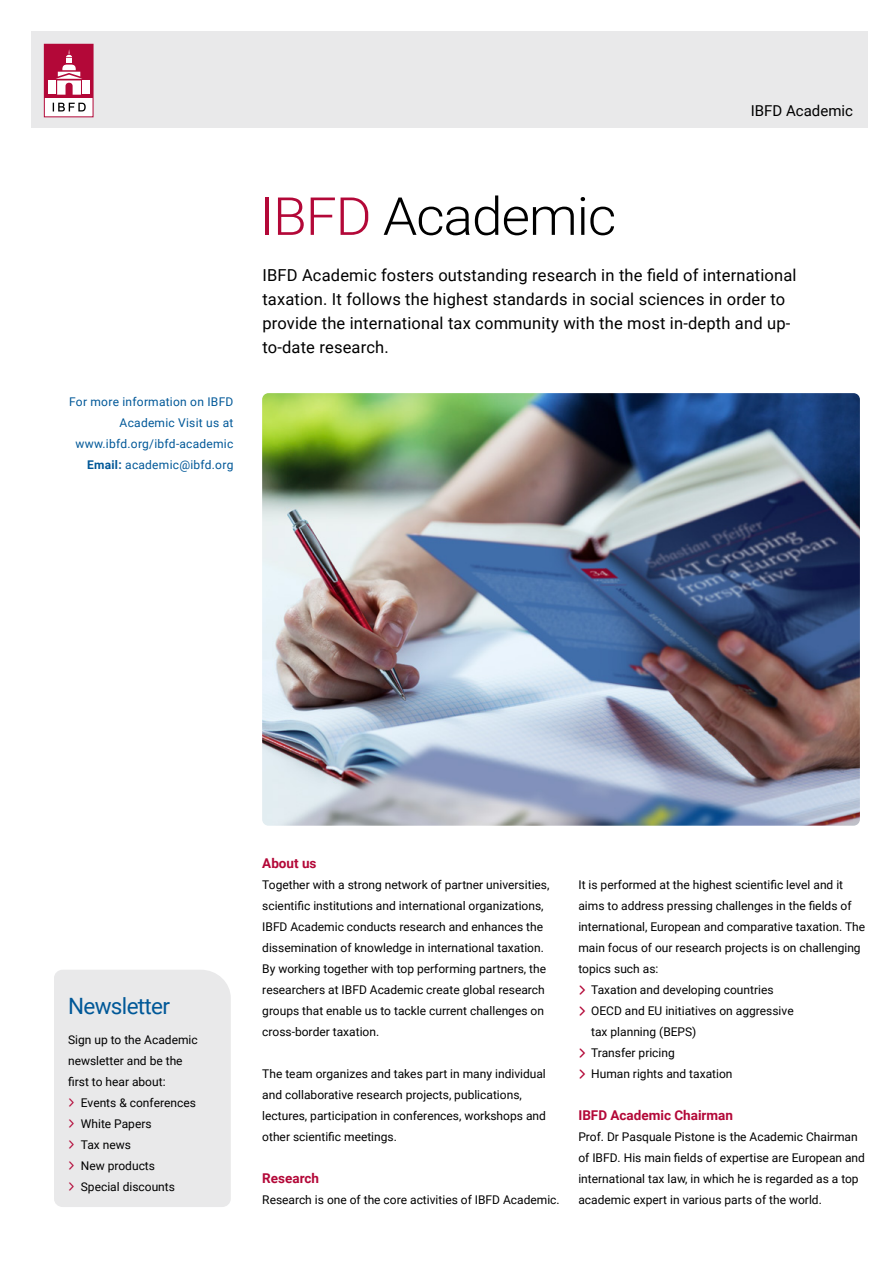
<style>
.page{position:relative;width:893px;height:1263px;background:#fff}
.page>*{position:absolute;margin:0;border:0;box-sizing:border-box;transform-origin:0 0}
.t1{font:300 52.5px "Roboto";letter-spacing:-.02em;color:#000;scale:1.05 1}
.t2{font:22.5px "Roboto";letter-spacing:-.03em;color:#005898}
.t3{font:16.5px/24px "Roboto";letter-spacing:.01em;color:#000}
.t4{font:15px "Roboto";color:#000}
.t5{font:700 13.5px "Roboto";color:#b30838}
.t6{font:12px/21px "Roboto";color:#000}
.t7{font:12px/21px "Roboto";letter-spacing:.02em;color:#005898;text-align:right}
.s1{font-weight:700}
.s2{color:#b30838}
</style>
<div class="page">
<div style="left:31px;top:31px;width:836px;height:97px;background:#e9e9ea"></div>
<div style="left:44px;top:44px;width:49px;height:73px;background:#b30838"></div>
<div style="left:45px;top:98px;width:48px;height:18px;background:#fff"></div>
<div style="left:48px;top:80px;width:7px;height:14px;background:#fff"></div>
<div style="left:83px;top:80px;width:7px;height:14px;background:#fff"></div>
<svg style="left:56px;top:49px;width:26px;height:46px"></svg>
<svg style="left:53px;top:103px;width:33px;height:8px"></svg>
<div style="left:44px;top:44px;width:49px;height:73px;border:1px solid #b30838"></div>
<img style="left:262px;top:393px;width:598px;height:433px">
<div style="left:54px;top:970px;width:177px;height:237px;background:#e9e9ea"></div>
<p class="t4" style="left:751px;top:100px;width:104px">IBFD Academic</p>
<p class="t7" style="left:69px;top:390px;width:166px">For more information on IBFD<br>Academic Visit us at www.ibfd.org/ibfd-academic<br><span class="s1">Email:</span> academic@ibfd.org</p>
<h1 class="t1" style="left:259px;top:179px;width:341px"><span class="s2">IBFD</span> Academic</h1>
<p class="t3" style="left:262px;top:263px;width:536px">IBFD Academic fosters outstanding research in the field of international taxation. It follows the highest standards in social sciences in order to provide the international tax community with the most in-depth and up&shy;to-date research.</p>
<h2 class="t2" style="left:68px;top:990px;width:104px">Newsletter</h2>
<p class="t6" style="left:68px;top:1029px;width:131px">Sign up to the Academic newsletter and be the first to hear about:</p>
<p class="t6" style="left:81px;top:1092px;width:117px">Events &amp; conferences<br>White Papers<br>Tax news<br>New products<br>Special discounts</p>
<p class="t5" style="left:262px;top:853px;width:56px">About us</p>
<p class="t6" style="left:262px;top:873px;width:289px">Together with a strong network of partner universities, scientific institutions and international organizations, IBFD Academic conducts research and enhances the dissemination of knowledge in international taxation.<br>By working together with top performing partners, the researchers at IBFD Academic create global research groups that enable us to tackle current challenges on cross-border taxation.</p>
<p class="t6" style="left:262px;top:1062px;width:285px">The team organizes and takes part in many individual and collaborative research projects, publications, lectures, participation in conferences, workshops and other scientific meetings.</p>
<p class="t5" style="left:262px;top:1168px;width:58px">Research</p>
<p class="t6" style="left:262px;top:1188px;width:299px">Research is one of the core activities of IBFD Academic.</p>
<p class="t6" style="left:578px;top:873px;width:266px">It is performed at the highest scientific level and it</p>
<p class="t6" style="left:578px;top:894px;width:275px">aims to address pressing challenges in the fields of</p>
<p class="t6" style="left:578px;top:915px;width:288px">international, European and comparative taxation. The</p>
<p class="t6" style="left:578px;top:936px;width:284px">main focus of our research projects is on challenging</p>
<p class="t6" style="left:578px;top:957px;width:82px">topics such as:</p>
<p class="t6" style="left:578px;top:978px;width:197px"><span class="s2">〉</span> Taxation and developing countries</p>
<p class="t6" style="left:578px;top:999px;width:217px"><span class="s2">〉</span> OECD and EU initiatives on aggressive</p>
<p class="t6" style="left:591px;top:1020px;width:107px">tax planning (BEPS)</p>
<p class="t6" style="left:578px;top:1041px;width:98px"><span class="s2">〉</span> Transfer pricing</p>
<p class="t6" style="left:578px;top:1062px;width:156px"><span class="s2">〉</span> Human rights and taxation</p>
<p class="t5" style="left:578px;top:1105px;width:156px">IBFD Academic Chairman</p>
<p class="t6" style="left:578px;top:1125px;width:288px">Prof. Dr Pasquale Pistone is the Academic Chairman of IBFD. His main fields of expertise are European and international tax law, in which he is regarded as a top academic expert in various parts of the world.</p>
</div>
